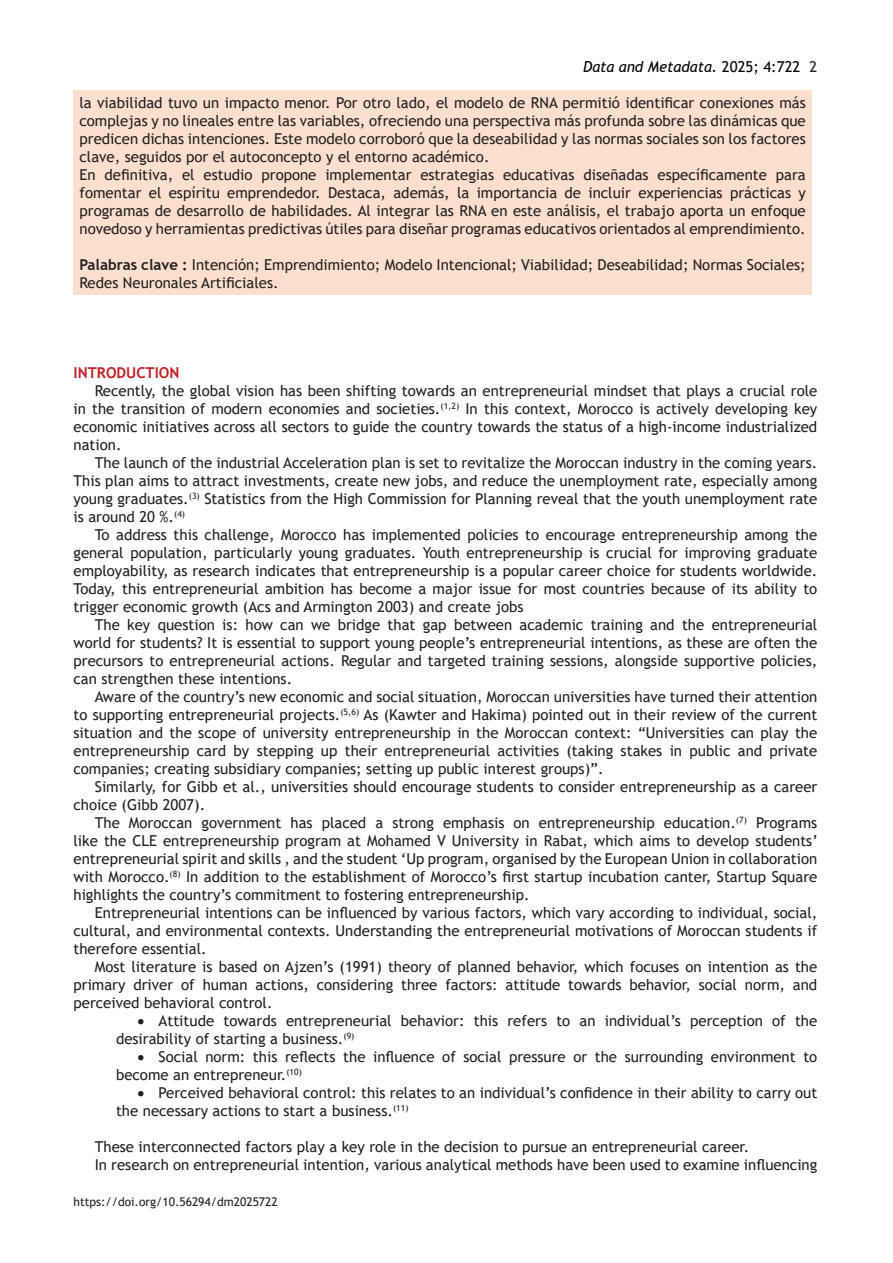
<style>
.page{position:relative;width:893px;height:1263px;background:#fff}
.page>*{position:absolute;margin:0;border:0;box-sizing:border-box;transform-origin:0 0}
.t1{font:15px/18px "Trebuchet MS";color:#231f20;text-align:justify}
.t2{font:italic 15px "Trebuchet MS";color:#000}
.Heading_1{font:700 15px "Trebuchet MS";color:#c22025}
.t3{font:12px "Trebuchet MS";color:#231f20}
.s1{font-style:normal}
.s2{font-style:normal;color:#231f20}
.s3{font-weight:700}
</style>
<div class="page">
<div style="left:74px;top:90px;width:738px;height:204px;background:#fbdfcd"></div>
<p class="t2" style="left:583px;top:58px;width:236px">Data and Metadata. <span class="s1">2025; 4:722</span> <span class="s2">2</span></p>
<p class="t1" style="left:80px;top:94px;width:728px">la viabilidad tuvo un impacto menor. Por otro lado, el modelo de RNA permitió identificar conexiones más complejas y no lineales entre las variables, ofreciendo una perspectiva más profunda sobre las dinámicas que predicen dichas intenciones. Este modelo corroboró que la deseabilidad y las normas sociales son los factores clave, seguidos por el autoconcepto y el entorno académico.</p>
<p class="t1" style="left:80px;top:166px;width:728px">En definitiva, el estudio propone implementar estrategias educativas diseñadas específicamente para fomentar el espíritu emprendedor. Destaca, además, la importancia de incluir experiencias prácticas y programas de desarrollo de habilidades. Al integrar las RNA en este análisis, el trabajo aporta un enfoque novedoso y herramientas predictivas útiles para diseñar programas educativos orientados al emprendimiento.</p>
<p class="t1" style="left:80px;top:256px;width:728px"><span class="s3">Palabras clave :</span> Intención; Emprendimiento; Modelo Intencional; Viabilidad; Deseabilidad; Normas Sociales;<br>Redes Neuronales Artificiales.</p>
<p class="Heading_1" style="left:74px;top:363px;width:107px">INTRODUCTION</p>
<p class="t1" style="left:74px;top:382px;width:745px;text-indent:21px">Recently, the global vision has been shifting towards an entrepreneurial mindset that plays a crucial role in the transition of modern economies and societies.<sup>(1,2)</sup> In this context, Morocco is actively developing key economic initiatives across all sectors to guide the country towards the status of a high-income industrialized nation.</p>
<p class="t1" style="left:74px;top:454px;width:745px;text-indent:21px">The launch of the industrial Acceleration plan is set to revitalize the Moroccan industry in the coming years.<br>This plan aims to attract investments, create new jobs, and reduce the unemployment rate, especially among young graduates.<sup>(3)</sup> Statistics from the High Commission for Planning reveal that the youth unemployment rate is around 20 %.<sup>(4)</sup></p>
<p class="t1" style="left:74px;top:526px;width:745px;text-indent:21px">To address this challenge, Morocco has implemented policies to encourage entrepreneurship among the general population, particularly young graduates. Youth entrepreneurship is crucial for improving graduate employability, as research indicates that entrepreneurship is a popular career choice for students worldwide.<br>Today, this entrepreneurial ambition has become a major issue for most countries because of its ability to trigger economic growth (Acs and Armington 2003) and create jobs</p>
<p class="t1" style="left:74px;top:616px;width:745px;text-indent:21px">The key question is: how can we bridge that gap between academic training and the entrepreneurial world for students? It is essential to support young people’s entrepreneurial intentions, as these are often the precursors to entrepreneurial actions. Regular and targeted training sessions, alongside supportive policies, can strengthen these intentions.</p>
<p class="t1" style="left:74px;top:688px;width:745px;text-indent:21px">Aware of the country’s new economic and social situation, Moroccan universities have turned their attention to supporting entrepreneurial projects.<sup>(5,6)</sup> As (Kawter and Hakima) pointed out in their review of the current situation and the scope of university entrepreneurship in the Moroccan context: “Universities can play the entrepreneurship card by stepping up their entrepreneurial activities (taking stakes in public and private companies; creating subsidiary companies; setting up public interest groups)”.</p>
<p class="t1" style="left:74px;top:778px;width:745px;text-indent:21px">Similarly, for Gibb et al., universities should encourage students to consider entrepreneurship as a career choice (Gibb 2007).</p>
<p class="t1" style="left:74px;top:814px;width:746px;text-indent:21px">The Moroccan government has placed a strong emphasis on entrepreneurship education.<sup>(7)</sup> Programs like the CLE entrepreneurship program at Mohamed V University in Rabat, which aims to develop students’ entrepreneurial spirit and skills , and the student ‘Up program, organised by the European Union in collaboration with Morocco.<sup>(8)</sup> In addition to the establishment of Morocco’s first startup incubation canter, Startup Square highlights the country’s commitment to fostering entrepreneurship.</p>
<p class="t1" style="left:74px;top:904px;width:745px;text-indent:21px">Entrepreneurial intentions can be influenced by various factors, which vary according to individual, social, cultural, and environmental contexts. Understanding the entrepreneurial motivations of Moroccan students if therefore essential.</p>
<p class="t1" style="left:74px;top:958px;width:745px;text-indent:21px">Most literature is based on Ajzen’s (1991) theory of planned behavior, which focuses on intention as the primary driver of human actions, considering three factors: attitude towards behavior, social norm, and perceived behavioral control.</p>
<p class="t1" style="left:116px;top:1012px;width:703px;text-indent:21px">• Attitude towards entrepreneurial behavior: this refers to an individual’s perception of the desirability of starting a business.<sup>(9)</sup></p>
<p class="t1" style="left:116px;top:1048px;width:703px;text-indent:21px">• Social norm: this reflects the influence of social pressure or the surrounding environment to become an entrepreneur.<sup>(10)</sup></p>
<p class="t1" style="left:116px;top:1084px;width:703px;text-indent:21px">• Perceived behavioral control: this relates to an individual’s confidence in their ability to carry out the necessary actions to start a business.<sup>(11)</sup></p>
<p class="t1" style="left:95px;top:1138px;width:656px">These interconnected factors play a key role in the decision to pursue an entrepreneurial career.</p>
<p class="t1" style="left:95px;top:1156px;width:724px">In research on entrepreneurial intention, various analytical methods have been used to examine influencing</p>
<p class="t3" style="left:74px;top:1194px;width:206px">https://doi.org/10.56294/dm2025722</p>
</div>
